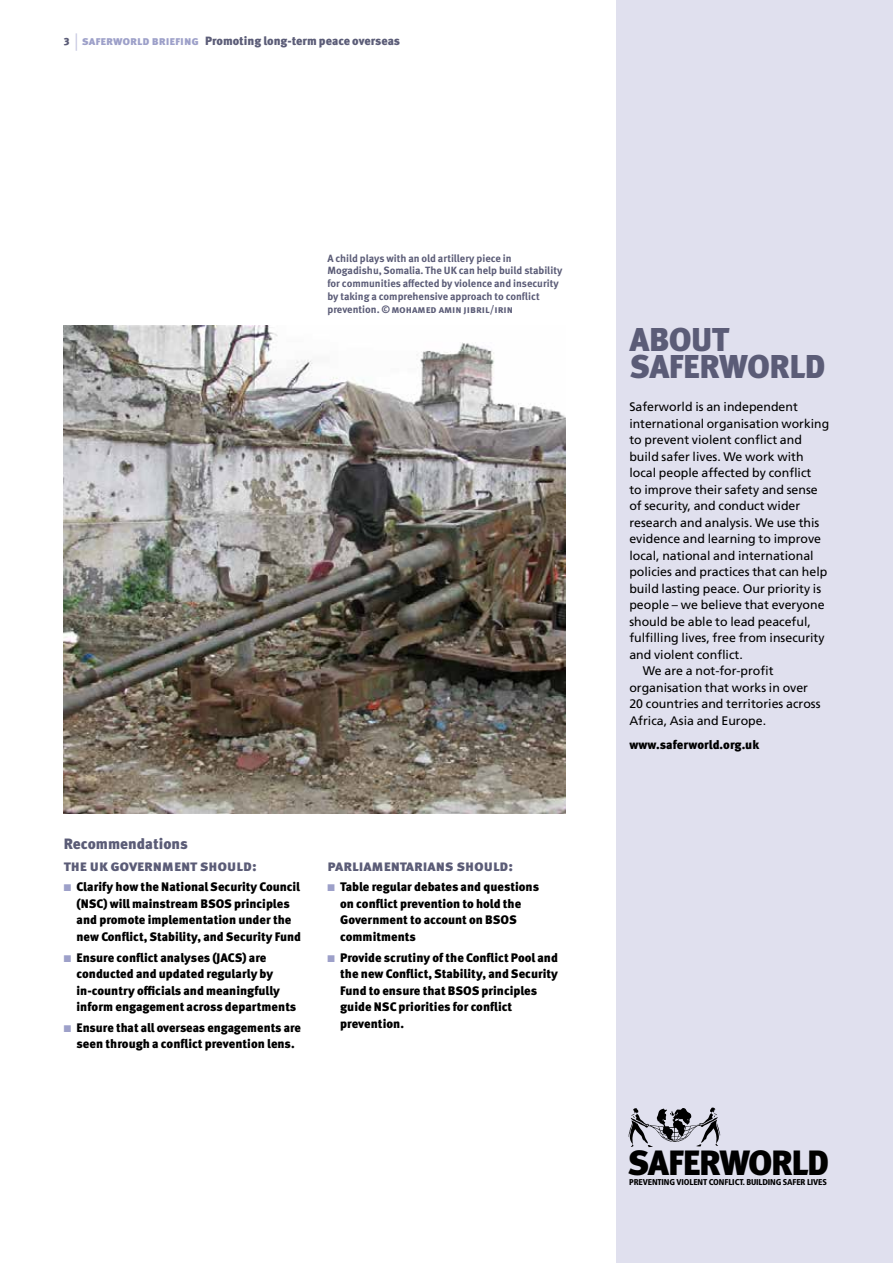
<style>
.page{position:relative;width:893px;height:1263px;background:#fff}
.page>*{position:absolute;margin:0;border:0;box-sizing:border-box;transform-origin:0 0}
.t1{font:900 35.1px "Meta Pro";letter-spacing:-.04em;color:#000}
.t2{font:900 33px/27px "Meta Pro";letter-spacing:-.01em;color:#5b5c77}
.t3{font:900 15px/22.2px "Meta Pro";color:#5b5c77}
.t4{font:900 12.3px/16.5px "Meta Pro";color:#000}
.t5{font:12.3px "Frutiger LT Std";color:#000}
.t6{font:900 12px "Meta Pro";color:#5b5c77}
.t7{font:700 10.5px/12.8px "Meta Pro";color:#5b5c77}
.t8{font:900 condensed 8.4px "Frutiger LT Std";letter-spacing:-.02em;color:#000}
.s1{font-size:10.5px}
.s2{font-weight:400;font-size:18px;color:#c7c8e1}
.s3{color:#9da0c9}
</style>
<div class="page">
<div style="left:617px;top:0;width:276px;height:1263px;background:#e0e0ee"></div>
<svg style="left:628px;top:1107px;width:93px;height:40px"></svg>
<img style="left:64px;top:325px;width:502px;height:488px">
<p class="t6" style="left:64px;top:34px;width:338px"><span class="s1">3</span> <span class="s2">|</span> <span class="s3">saferworld briefing</span> Promoting long-term peace overseas</p>
<p class="t7" style="left:327px;top:252px;width:236px">A child plays with an old artillery piece in Mogadishu, Somalia. The UK can help build stability for communities affected by violence and insecurity by taking a comprehensive approach to conflict prevention. ©mohamed amin jibril/irin</p>
<p class="t3" style="left:64px;top:833px;width:194px">Recommendations<br>the uk government should:</p>
<p class="t4" style="left:77px;top:879px;width:226px;text-indent:-13px"><span class="s3">■</span> Clarify how the National Security Council (NSC) will mainstream BSOS principles and promote implementation under the new Conflict, Stability, and Security Fund</p>
<p class="t4" style="left:77px;top:949px;width:221px;text-indent:-13px"><span class="s3">■</span> Ensure conflict analyses (JACS) are conducted and updated regularly by in-country officials and meaningfully inform engagement across departments</p>
<p class="t4" style="left:64px;top:1019px;width:239px;text-align:center"><span class="s3">■</span> Ensure that all overseas engagements are seen through a conflict prevention lens.</p>
<p class="t3" style="left:327px;top:855px;width:187px">parliamentarians should:</p>
<p class="t4" style="left:340px;top:879px;width:200px;text-indent:-13px"><span class="s3">■</span> Table regular debates and questions on conflict prevention to hold the<br>Government to account on BSOS commitments</p>
<p class="t4" style="left:340px;top:949px;width:220px;text-indent:-13px"><span class="s3">■</span> Provide scrutiny of the Conflict Pool and the new Conflict, Stability, and Security Fund to ensure that BSOS principles guide NSC priorities for conflict prevention.</p>
<h2 class="t2" style="left:629px;top:327px;width:138px">ABOUT saferworld</h2>
<p class="t5" style="left:629px;top:400px;width:170px">Saferworld is an independent</p>
<p class="t5" style="left:629px;top:416px;width:201px">international organisation working</p>
<p class="t5" style="left:629px;top:433px;width:174px">to prevent violent conflict and</p>
<p class="t5" style="left:629px;top:449px;width:176px">build safer lives. We work with</p>
<p class="t5" style="left:629px;top:466px;width:183px">local people affected by conflict</p>
<p class="t5" style="left:629px;top:482px;width:190px">to improve their safety and sense</p>
<p class="t5" style="left:629px;top:499px;width:172px">of security, and conduct wider</p>
<p class="t5" style="left:629px;top:515px;width:192px">research and analysis. We use this</p>
<p class="t5" style="left:629px;top:532px;width:193px">evidence and learning to improve</p>
<p class="t5" style="left:629px;top:548px;width:186px">local, national and international</p>
<p class="t5" style="left:629px;top:565px;width:200px">policies and practices that can help</p>
<p class="t5" style="left:629px;top:581px;width:193px">build lasting peace. Our priority is</p>
<p class="t5" style="left:629px;top:598px;width:197px">people – we believe that everyone</p>
<p class="t5" style="left:629px;top:614px;width:183px">should be able to lead peaceful,</p>
<p class="t5" style="left:629px;top:631px;width:197px">fulfilling lives, free from insecurity</p>
<p class="t5" style="left:629px;top:647px;width:115px">and violent conflict.</p>
<p class="t5" style="left:643px;top:664px;width:132px">We are a not-for-profit</p>
<p class="t5" style="left:629px;top:680px;width:180px">organisation that works in over</p>
<p class="t5" style="left:629px;top:697px;width:193px">20 countries and territories across</p>
<p class="t5" style="left:629px;top:713px;width:138px">Africa, Asia and Europe.</p>
<p class="t4" style="left:629px;top:737px;width:132px">www.saferworld.org.uk</p>
<h1 class="t1" style="left:628px;top:1141px;width:203px">SAFERWORLD</h1>
<p class="t8" style="left:629px;top:1177px;width:199px">PREVENTING VIOLENT CONFLICT. BUILDING SAFER LIVES</p>
</div>
